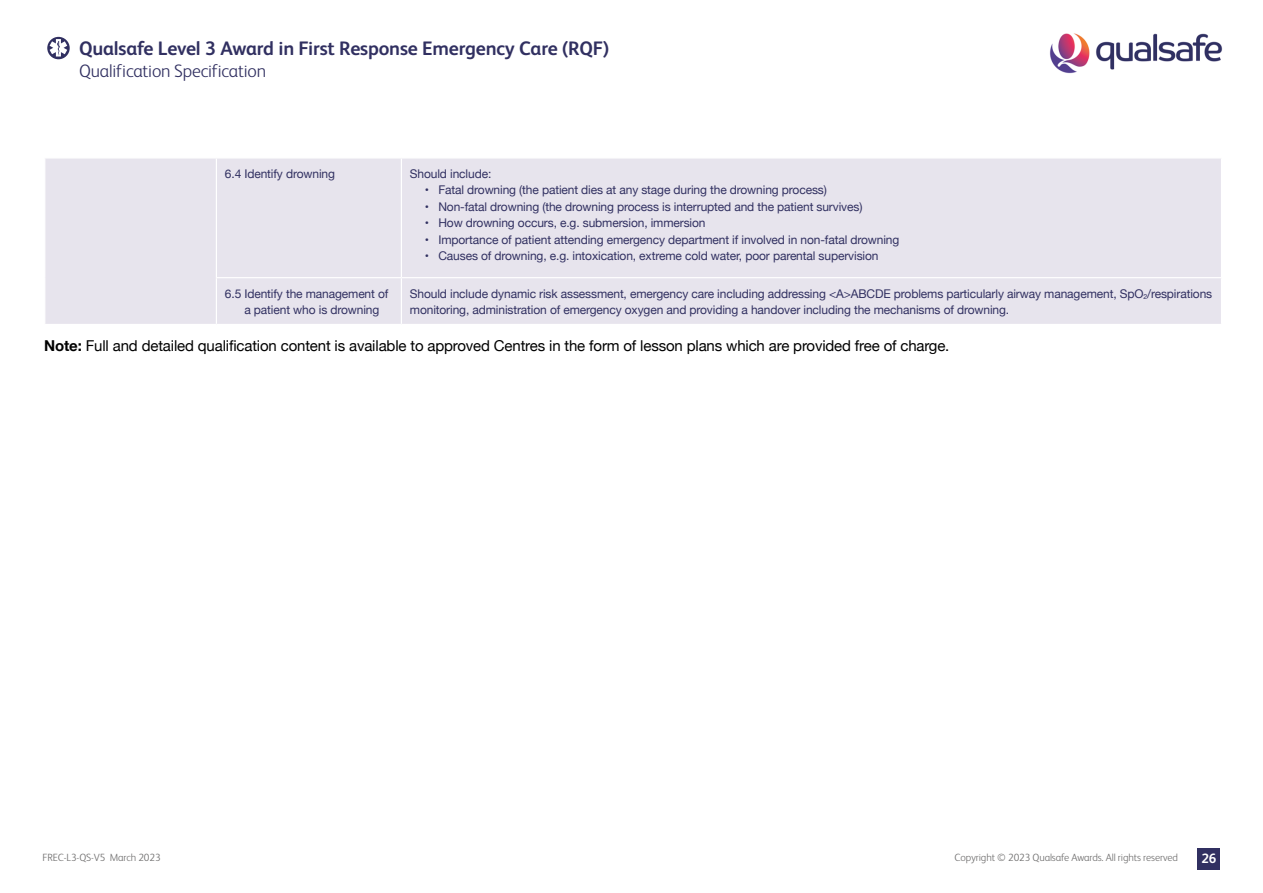
<style>
.page{position:relative;width:1263px;height:893px;background:#fff}
.page>*{position:absolute;margin:0;border:0;box-sizing:border-box;transform-origin:0 0}
.t1{font:700 19.5px "FS Albert Pro";letter-spacing:-.01em;color:#313061}
.t2{font:300 18px "FS Albert Pro";letter-spacing:-.01em;color:#313061}
.BODY{font:15px "Helvetica Neue";letter-spacing:-.01em;color:#000}
.t3{font:700 13.5px "FS Albert Pro";color:#fff}
.Table_Text_Blue{font:12px/16.5px "Helvetica Neue";letter-spacing:-.01em;color:#313061}
.t4{font:300 10.5px "FS Albert Pro";letter-spacing:-.01em;color:#706f6f}
.s1{font-weight:700}
</style>
<div class="page">
<div style="left:1197px;top:848px;width:23px;height:22px;background:#313061"></div>
<img style="left:1050px;top:33px;width:172px;height:41px">
<svg style="left:46px;top:36px;width:25px;height:24px"></svg>
<div style="left:45px;top:35px;width:26px;height:26px;border:2px solid #fff;border-radius:50%"></div>
<svg style="left:50px;top:39px;width:17px;height:18px"></svg>
<div style="left:45px;top:159px;width:1176px;height:165px;background:#e7e4ed"></div>
<hr style="left:216px;top:159px;width:1px;height:118px;background:#fff">
<hr style="left:401px;top:159px;width:1px;height:118px;background:#fff">
<hr style="left:216px;top:277px;width:185px;height:1px;background:#fff">
<hr style="left:216px;top:278px;width:1px;height:46px;background:#fff">
<hr style="left:401px;top:277px;width:821px;height:1px;background:#fff">
<hr style="left:401px;top:278px;width:1px;height:46px;background:#fff">
<h1 class="t1" style="left:79px;top:35px;width:531px">Qualsafe Level 3 Award in First Response Emergency Care (RQF)</h1>
<h2 class="t2" style="left:79px;top:59px;width:188px">Qualification Specification</h2>
<p class="Table_Text_Blue" style="left:225px;top:166px;width:112px">6.4 Identify drowning</p>
<p class="Table_Text_Blue" style="left:410px;top:166px;width:83px">Should include:</p>
<p class="Table_Text_Blue" style="left:425px;top:183px;width:403px">• Fatal drowning (the patient dies at any stage during the drowning process)</p>
<p class="Table_Text_Blue" style="left:425px;top:199px;width:439px">• Non-fatal drowning (the drowning process is interrupted and the patient survives)</p>
<p class="Table_Text_Blue" style="left:425px;top:216px;width:282px">• How drowning occurs, e.g. submersion, immersion</p>
<p class="Table_Text_Blue" style="left:425px;top:232px;width:476px">• Importance of patient attending emergency department if involved in non-fatal drowning</p>
<p class="Table_Text_Blue" style="left:425px;top:249px;width:455px">• Causes of drowning, e.g. intoxication, extreme cold water, poor parental supervision</p>
<p class="Table_Text_Blue" style="left:244px;top:286px;width:145px;text-indent:-20px">6.5 Identify the management of a patient who is drowning</p>
<p class="Table_Text_Blue" style="left:410px;top:286px;width:804px">Should include dynamic risk assessment, emergency care including addressing &lt;A&gt;ABCDE problems particularly airway management, SpO<sub>2</sub>/respirations monitoring, administration of emergency oxygen and providing a handover including the mechanisms of drowning.</p>
<p class="BODY" style="left:44px;top:335px;width:907px"><span class="s1">Note:</span> Full and detailed qualification content is available to approved Centres in the form of lesson plans which are provided free of charge.</p>
<p class="t4" style="left:43px;top:850px;width:120px">FREC-L3-QS-V5 March 2023</p>
<p class="t4" style="left:955px;top:850px;width:225px">Copyright © 2023 Qualsafe Awards. All rights reserved</p>
<p class="t3" style="left:1201px;top:849px;width:17px">26</p>
</div>
